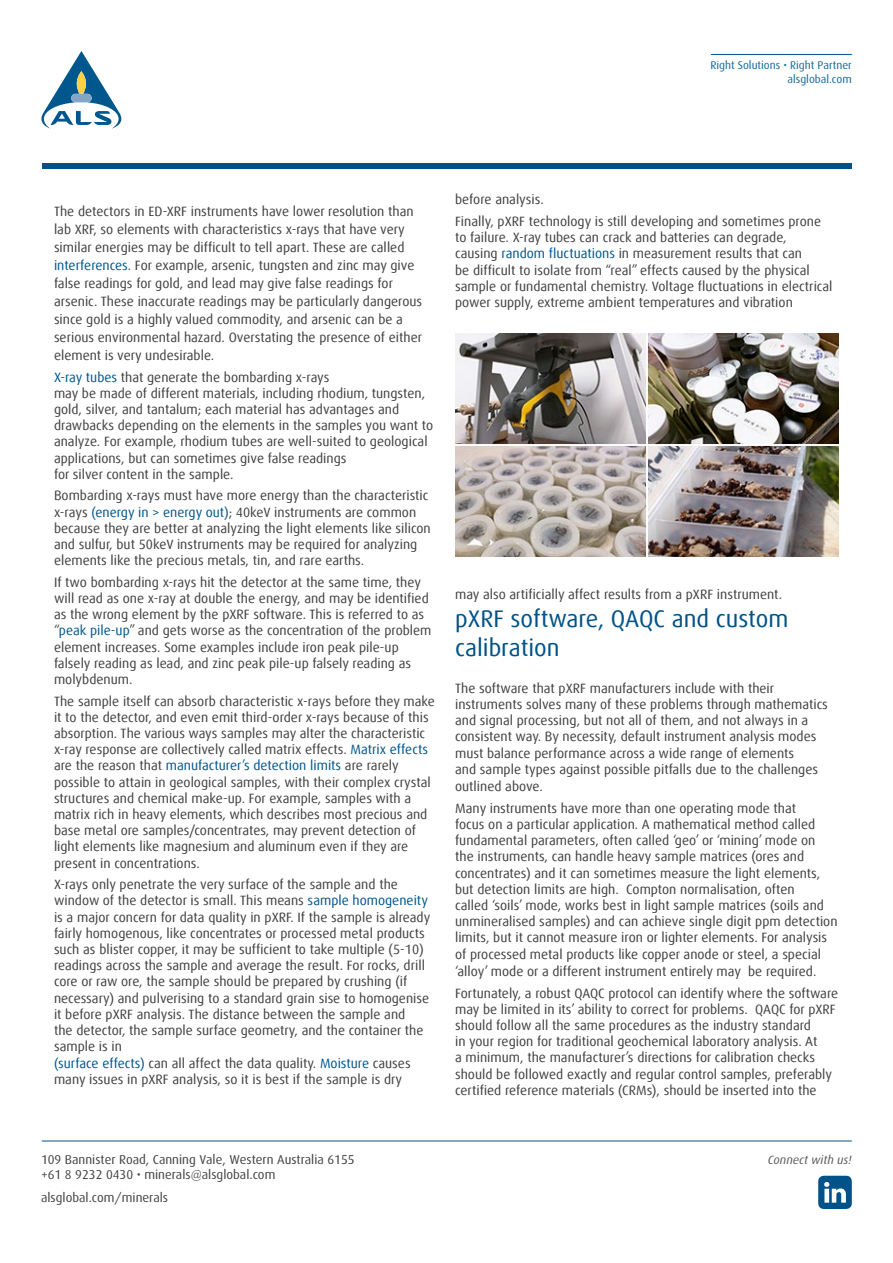
<style>
.page{position:relative;width:893px;height:1263px;background:#fff}
.page>*{position:absolute;margin:0;border:0;box-sizing:border-box;transform-origin:0 0}
.t1{font:24px/28.8px "Dax Offc Pro";color:#005288}
.t2{font:13.5px/16.2px "Dax Offc Pro";color:#414042}
.t3{font:12.9px/22.5px "Dax";color:#414042}
.t4{font:italic 12px "Dax";color:#58595b}
.t5{font:11.25px/14.4px "Dax";color:#10689b;text-align:right}
.s1{color:#00578e}
</style>
<div class="page">
<div style="left:43px;top:163px;width:809px;height:6px;background:#005288"></div>
<img style="left:455px;top:334px;width:384px;height:223px">
<hr style="left:42px;top:1140px;width:810px;height:1px;background:#005288">
<hr style="left:711px;top:54px;width:141px;height:1px;background:#005288">
<svg style="left:818px;top:1176px;width:34px;height:33px"></svg>
<svg style="left:41px;top:51px;width:80px;height:78px"></svg>
<p class="t5" style="left:710px;top:58px;width:143px">Right Solutions • Right Partner alsglobal.com</p>
<p class="t2" style="left:54px;top:202px;width:370px;line-height:18px">The detectors in ED-XRF instruments have lower resolution than lab XRF, so elements with characteristics x-rays that have very similar energies may be difficult to tell apart. These are called <span class="s1">interferences</span>. For example, arsenic, tungsten and zinc may give false readings for gold, and lead may give false readings for arsenic. These inaccurate readings may be particularly dangerous since gold is a highly valued commodity, and arsenic can be a serious environmental hazard. Overstating the presence of either element is very undesirable.</p>
<p class="t2" style="left:54px;top:369px;width:381px"><span class="s1">X-ray tubes</span> that generate the bombarding x-rays<br>may be made of different materials, including rhodium, tungsten, gold, silver, and tantalum; each material has advantages and drawbacks depending on the elements in the samples you want to analyze. For example, rhodium tubes are well-suited to geological applications, but can sometimes give false readings<br>for silver content in the sample.</p>
<p class="t2" style="left:54px;top:488px;width:378px">Bombarding x-rays must have more energy than the characteristic x-rays <span class="s1">(energy in &gt; energy out)</span>; 40keV instruments are common because they are better at analyzing the light elements like silicon and sulfur, but 50keV instruments may be required for analyzing elements like the precious metals, tin, and rare earths.</p>
<p class="t2" style="left:54px;top:574px;width:379px">If two bombarding x-rays hit the detector at the same time, they will read as one x-ray at double the energy, and may be identified as the wrong element by the pXRF software. This is referred to as “<span class="s1">peak pile-up</span>” and gets worse as the concentration of the problem element increases. Some examples include iron peak pile-up falsely reading as lead, and zinc peak pile-up falsely reading as molybdenum.</p>
<p class="t2" style="left:54px;top:693px;width:382px">The sample itself can absorb characteristic x-rays before they make it to the detector, and even emit third-order x-rays because of this absorption. The various ways samples may alter the characteristic x-ray response are collectively called matrix effects. <span class="s1">Matrix effects </span>are the reason that <span class="s1">manufacturer’s detection limits</span> are rarely possible to attain in geological samples, with their complex crystal structures and chemical make-up. For example, samples with a matrix rich in heavy elements, which describes most precious and base metal ore samples/concentrates, may prevent detection of light elements like magnesium and aluminum even if they are present in concentrations.</p>
<p class="t2" style="left:54px;top:876px;width:378px">X-rays only penetrate the very surface of the sample and the window of the detector is small. This means <span class="s1">sample homogeneity </span>is a major concern for data quality in pXRF. If the sample is already fairly homogenous, like concentrates or processed metal products such as blister copper, it may be sufficient to take multiple (5-10) readings across the sample and average the result. For rocks, drill core or raw ore, the sample should be prepared by crushing (if necessary) and pulverising to a standard grain sise to homogenise it before pXRF analysis. The distance between the sample and<br>the detector, the sample surface geometry, and the container the sample is in<br><span class="s1">(surface effects)</span> can all affect the data quality. <span class="s1">Moisture</span> causes many issues in pXRF analysis, so it is best if the sample is dry</p>
<p class="t2" style="left:455px;top:189px;width:367px;line-height:21.6px">before analysis.<br>Finally, pXRF technology is still developing and sometimes prone</p>
<p class="t2" style="left:455px;top:229px;width:379px">to failure. X-ray tubes can crack and batteries can degrade, causing <span class="s1">random fluctuations</span> in measurement results that can<br>be difficult to isolate from “real” effects caused by the physical sample or fundamental chemistry. Voltage fluctuations in electrical power supply, extreme ambient temperatures and vibration</p>
<p class="t2" style="left:455px;top:586px;width:329px">may also artificially affect results from a pXRF instrument.</p>
<h1 class="t1" style="left:455px;top:605px;width:335px">pXRF software, QAQC and custom calibration</h1>
<p class="t2" style="left:455px;top:680px;width:374px">The software that pXRF manufacturers include with their instruments solves many of these problems through mathematics and signal processing, but not all of them, and not always in a consistent way. By necessity, default instrument analysis modes must balance performance across a wide range of elements<br>and sample types against possible pitfalls due to the challenges outlined above.</p>
<p class="t2" style="left:455px;top:800px;width:384px">Many instruments have more than one operating mode that<br>focus on a particular application. A mathematical method called fundamental parameters, often called ‘geo’ or ‘mining’ mode on<br>the instruments, can handle heavy sample matrices (ores and concentrates) and it can sometimes measure the light elements, but detection limits are high. Compton normalisation, often<br>called ‘soils’ mode, works best in light sample matrices (soils and unmineralised samples) and can achieve single digit ppm detection limits, but it cannot measure iron or lighter elements. For analysis of processed metal products like copper anode or steel, a special ‘alloy’ mode or a different instrument entirely may be required.</p>
<p class="t2" style="left:455px;top:985px;width:385px">Fortunately, a robust QAQC protocol can identify where the software may be limited in its’ ability to correct for problems. QAQC for pXRF should follow all the same procedures as the industry standard<br>in your region for traditional geochemical laboratory analysis. At<br>a minimum, the manufacturer’s directions for calibration checks should be followed exactly and regular control samples, preferably certified reference materials (CRMs), should be inserted into the</p>
<p class="t3" style="left:41px;top:1148px;width:315px">109 Bannister Road, Canning Vale, Western Australia 6155</p>
<p class="t4" style="left:768px;top:1153px;width:85px">Connect with us!</p>
<p class="t3" style="left:41px;top:1164px;width:236px">+61 8 9232 0430 • minerals@alsglobal.com alsglobal.com/minerals</p>
</div>
